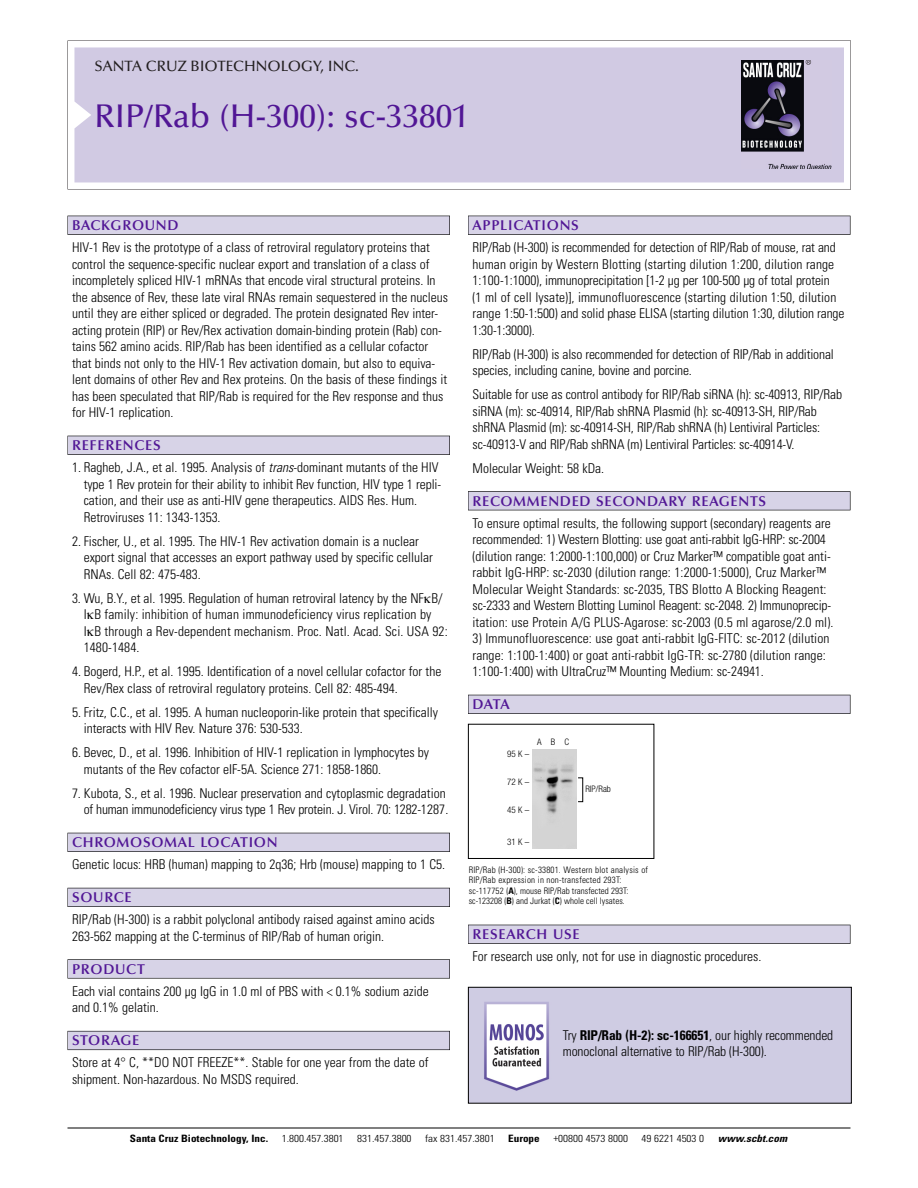
<style>
.page{position:relative;width:918px;height:1188px;background:#fff}
.page>*{position:absolute;margin:0;border:0;box-sizing:border-box;transform-origin:0 0}
.t1{font:500 33px "Optima";color:#511695}
.t2{font:500 15px "Optima";color:#231f20}
.t3{font:600 14.25px "Optima";letter-spacing:.05em;color:#511695}
.t4{font:300 condensed 13.5px/16.5px "Univers";color:#000}
.t5{font:300 condensed 10.2px "Univers";color:#000;scale:1.1 1}
.t6{font:700 condensed 10.2px "Univers";color:#000;scale:1.1 1}
.t7{font:italic 700 condensed 10.2px "Univers";letter-spacing:.005em;color:#000;scale:1.1 1}
.t8{font:300 condensed 9px/10.5px "Univers";letter-spacing:.02em;color:#000}
.t9{font:300 condensed 9px "Helvetica Neue";letter-spacing:.005em;color:#000}
.s1{font-style:italic}
.s2{font-weight:700}
</style>
<div class="page">
<svg style="left:68px;top:40px;width:783px;height:149px"></svg>
<div style="left:74px;top:47px;width:770px;height:135px;background:#d1cae3"></div>
<img style="left:741px;top:60px;width:90px;height:108px">
<div style="left:68px;top:216px;width:382px;height:19px;background:#525155"></div>
<div style="left:68px;top:216px;width:381px;height:18px;background:#d7d3e7"></div>
<div style="left:68px;top:436px;width:382px;height:19px;background:#515055"></div>
<div style="left:68px;top:436px;width:381px;height:18px;background:#d7d3e7"></div>
<div style="left:68px;top:833px;width:382px;height:19px;background:#525158"></div>
<div style="left:68px;top:833px;width:381px;height:18px;background:#d7d3e7"></div>
<div style="left:68px;top:888px;width:382px;height:19px;background:#54535a"></div>
<div style="left:68px;top:888px;width:381px;height:18px;background:#d7d3e7"></div>
<svg style="left:68px;top:959px;width:382px;height:20px"></svg>
<div style="left:68px;top:960px;width:381px;height:18px;background:#d7d3e7"></div>
<div style="left:68px;top:1031px;width:382px;height:19px;background:#66646e"></div>
<div style="left:68px;top:1031px;width:381px;height:18px;background:#d7d3e7"></div>
<div style="left:468px;top:216px;width:382px;height:19px;background:#525155"></div>
<div style="left:468px;top:216px;width:382px;height:18px;background:#d7d3e7"></div>
<div style="left:468px;top:491px;width:382px;height:19px;background:#525155"></div>
<div style="left:468px;top:492px;width:382px;height:18px;background:#d7d3e7"></div>
<div style="left:468px;top:695px;width:382px;height:19px;background:#525158"></div>
<div style="left:468px;top:695px;width:382px;height:18px;background:#d7d3e7"></div>
<div style="left:468px;top:925px;width:382px;height:19px;background:#515055"></div>
<div style="left:468px;top:925px;width:382px;height:18px;background:#d7d3e7"></div>
<hr style="left:68px;top:1128px;width:782px;height:1px;background:#000">
<div style="left:468px;top:724px;width:186px;height:135px;border:1px solid #000"></div>
<img style="left:533px;top:750px;width:43px;height:98px">
<div style="left:578px;top:778px;width:5px;height:24px;border:1px solid #000"></div>
<img style="left:470px;top:989px;width:380px;height:113px">
<div style="left:468px;top:987px;width:384px;height:117px;border:1px solid #000"></div>
<p class="t2" style="left:94px;top:61px;width:266px">SANTA CRUZ BIOTECHNOLOGY, INC.</p>
<h1 class="t1" style="left:94px;top:103px;width:376px">RIP/Rab (H-300): sc-33801</h1>
<p class="t3" style="left:72px;top:219px;width:108px">BACKGROUND</p>
<p class="t4" style="left:72px;top:240px;width:378px">HIV-1 Rev is the prototype of a class of retroviral regulatory proteins that control the sequence-specific nuclear export and translation of a class of incompletely spliced HIV-1 mRNAs that encode viral structural proteins. In the absence of Rev, these late viral RNAs remain sequestered in the nucleus until they are either spliced or degraded. The protein designated Rev inter&shy;acting protein (RIP) or Rev/Rex activation domain-binding protein (Rab) con&shy;tains 562 amino acids. RIP/Rab has been identified as a cellular cofactor that binds not only to the HIV-1 Rev activation domain, but also to equiva&shy;lent domains of other Rev and Rex proteins. On the basis of these findings it has been speculated that RIP/Rab is required for the Rev response and thus for HIV-1 replication.</p>
<p class="t3" style="left:72px;top:440px;width:90px">REFERENCES</p>
<p class="t4" style="left:84px;top:460px;width:359px;text-indent:-12px">1. Ragheb, J.A., et al. 1995. Analysis of <span class="s1">trans</span>-dominant mutants of the HIV type 1 Rev protein for their ability to inhibit Rev function, HIV type 1 repli&shy;cation, and their use as anti-HIV gene therapeutics. AIDS Res. Hum.<br>Retroviruses 11: 1343-1353.</p>
<p class="t4" style="left:84px;top:534px;width:351px;text-indent:-12px">2. Fischer, U., et al. 1995. The HIV-1 Rev activation domain is a nuclear export signal that accesses an export pathway used by specific cellular<br>RNAs. Cell 82: 475-483.</p>
<p class="t4" style="left:84px;top:591px;width:366px;text-indent:-12px">3. Wu, B.Y., et al. 1995. Regulation of human retroviral latency by the NF B/ I B family: inhibition of human immunodeficiency virus replication by<br>I B through a Rev-dependent mechanism. Proc. Natl. Acad. Sci. USA 92:<br>1480-1484.</p>
<p class="t4" style="left:84px;top:664px;width:359px;text-indent:-12px">4. Bogerd, H.P., et al. 1995. Identification of a novel cellular cofactor for the<br>Rev/Rex class of retroviral regulatory proteins. Cell 82: 485-494.</p>
<p class="t4" style="left:84px;top:705px;width:356px;text-indent:-12px">5. Fritz, C.C., et al. 1995. A human nucleoporin-like protein that specifically interacts with HIV Rev. Nature 376: 530-533.</p>
<p class="t4" style="left:84px;top:745px;width:347px;text-indent:-12px">6. Bevec, D., et al. 1996. Inhibition of HIV-1 replication in lymphocytes by mutants of the Rev cofactor eIF-5A. Science 271: 1858-1860.</p>
<p class="t4" style="left:72px;top:786px;width:378px;text-align:right">7. Kubota, S., et al. 1996. Nuclear preservation and cytoplasmic degradation of human immunodeficiency virus type 1 Rev protein. J. Virol. 70: 1282-1287.</p>
<p class="t3" style="left:72px;top:837px;width:207px">CHROMOSOMAL LOCATION</p>
<p class="t4" style="left:72px;top:857px;width:375px">Genetic locus: HRB (human) mapping to 2q36; Hrb (mouse) mapping to 1 C5.</p>
<p class="t3" style="left:72px;top:892px;width:61px">SOURCE</p>
<p class="t4" style="left:72px;top:912px;width:364px">RIP/Rab (H-300) is a rabbit polyclonal antibody raised against amino acids<br>263-562 mapping at the C-terminus of RIP/Rab of human origin.</p>
<p class="t3" style="left:72px;top:963px;width:74px">PRODUCT</p>
<p class="t4" style="left:72px;top:984px;width:358px">Each vial contains 200 µg IgG in 1.0 ml of PBS with &lt; 0.1% sodium azide and 0.1% gelatin.</p>
<p class="t3" style="left:72px;top:1035px;width:69px">STORAGE</p>
<p class="t4" style="left:72px;top:1055px;width:358px">Store at 4° C, **DO NOT FREEZE**. Stable for one year from the date of shipment. Non-hazardous. No MSDS required.</p>
<p class="t3" style="left:473px;top:219px;width:108px">APPLICATIONS</p>
<p class="t4" style="left:473px;top:240px;width:373px">RIP/Rab (H-300) is recommended for detection of RIP/Rab of mouse, rat and human origin by Western Blotting (starting dilution 1:200, dilution range 1:100-1:1000), immunoprecipitation [1-2 µg per 100-500 µg of total protein<br>(1 ml of cell lysate)], immunofluorescence (starting dilution 1:50, dilution range 1:50-1:500) and solid phase ELISA (starting dilution 1:30, dilution range 1:30-1:3000).</p>
<p class="t4" style="left:473px;top:347px;width:363px">RIP/Rab (H-300) is also recommended for detection of RIP/Rab in additional species, including canine, bovine and porcine.</p>
<p class="t4" style="left:473px;top:387px;width:371px">Suitable for use as control antibody for RIP/Rab siRNA (h): sc-40913, RIP/Rab siRNA (m): sc-40914, RIP/Rab shRNA Plasmid (h): sc-40913-SH, RIP/Rab shRNA Plasmid (m): sc-40914-SH, RIP/Rab shRNA (h) Lentiviral Particles: sc-40913-V and RIP/Rab shRNA (m) Lentiviral Particles: sc-40914-V.</p>
<p class="t4" style="left:473px;top:461px;width:133px">Molecular Weight: 58 kDa.</p>
<p class="t3" style="left:473px;top:495px;width:295px">RECOMMENDED SECONDARY REAGENTS</p>
<p class="t4" style="left:473px;top:516px;width:362px">To ensure optimal results, the following support (secondary) reagents are recommended: 1) Western Blotting: use goat anti-rabbit IgG-HRP: sc-2004 (dilution range: 1:2000-1:100,000) or Cruz Marker™ compatible goat anti&shy;rabbit IgG-HRP: sc-2030 (dilution range: 1:2000-1:5000), Cruz Marker™ Molecular Weight Standards: sc-2035, TBS Blotto A Blocking Reagent: sc-2333 and Western Blotting Luminol Reagent: sc-2048. 2) Immunoprecip&shy;itation: use Protein A/G PLUS-Agarose: sc-2003 (0.5 ml agarose/2.0 ml).</p>
<p class="t4" style="left:473px;top:631px;width:359px">3) Immunofluorescence: use goat anti-rabbit IgG-FITC: sc-2012 (dilution range: 1:100-1:400) or goat anti-rabbit IgG-TR: sc-2780 (dilution range:<br>1:100-1:400) with UltraCruz™ Mounting Medium: sc-24941.</p>
<p class="t3" style="left:473px;top:699px;width:39px">DATA</p>
<p class="t9" style="left:537px;top:739px;width:33px">ABC</p>
<p class="t9" style="left:507px;top:750px;width:24px">95K–</p>
<p class="t9" style="left:507px;top:778px;width:24px">72K–</p>
<p class="t9" style="left:507px;top:807px;width:24px">45K–</p>
<p class="t9" style="left:507px;top:838px;width:24px">31K–</p>
<p class="t9" style="left:585px;top:786px;width:27px">RIP/Rab</p>
<p class="t8" style="left:469px;top:865px;width:181px">RIP/Rab (H-300): sc-33801. Western blot analysis of RIP/Rab expression in non-transfected 293T: sc-117752 (<span class="s2">A</span>), mouse RIP/Rab transfected 293T: sc-123208 (<span class="s2">B</span>) and Jurkat (<span class="s2">C</span>) whole cell lysates.</p>
<p class="t3" style="left:473px;top:929px;width:109px">RESEARCH USE</p>
<p class="t4" style="left:473px;top:949px;width:290px">For research use only, not for use in diagnostic procedures.</p>
<p class="t4" style="left:563px;top:1028px;width:272px">Try <span class="s2">RIP/Rab (H-2): sc-166651</span>, our highly recommended monoclonal alternative to RIP/Rab (H-300).</p>
<p class="t6" style="left:130px;top:1135px;width:127px">Santa Cruz Biotechnology, Inc.</p>
<p class="t5" style="left:282px;top:1135px;width:58px">1.800.457.3801</p>
<p class="t5" style="left:357px;top:1135px;width:51px">831.457.3800</p>
<p class="t5" style="left:425px;top:1135px;width:65px">fax 831.457.3801</p>
<p class="t6" style="left:508px;top:1135px;width:30px">Europe</p>
<p class="t5" style="left:553px;top:1135px;width:69px">+00800 4573 8000</p>
<p class="t5" style="left:642px;top:1135px;width:58px">49 6221 4503 0</p>
<p class="t7" style="left:718px;top:1135px;width:64px">www.scbt.com</p>
</div>
